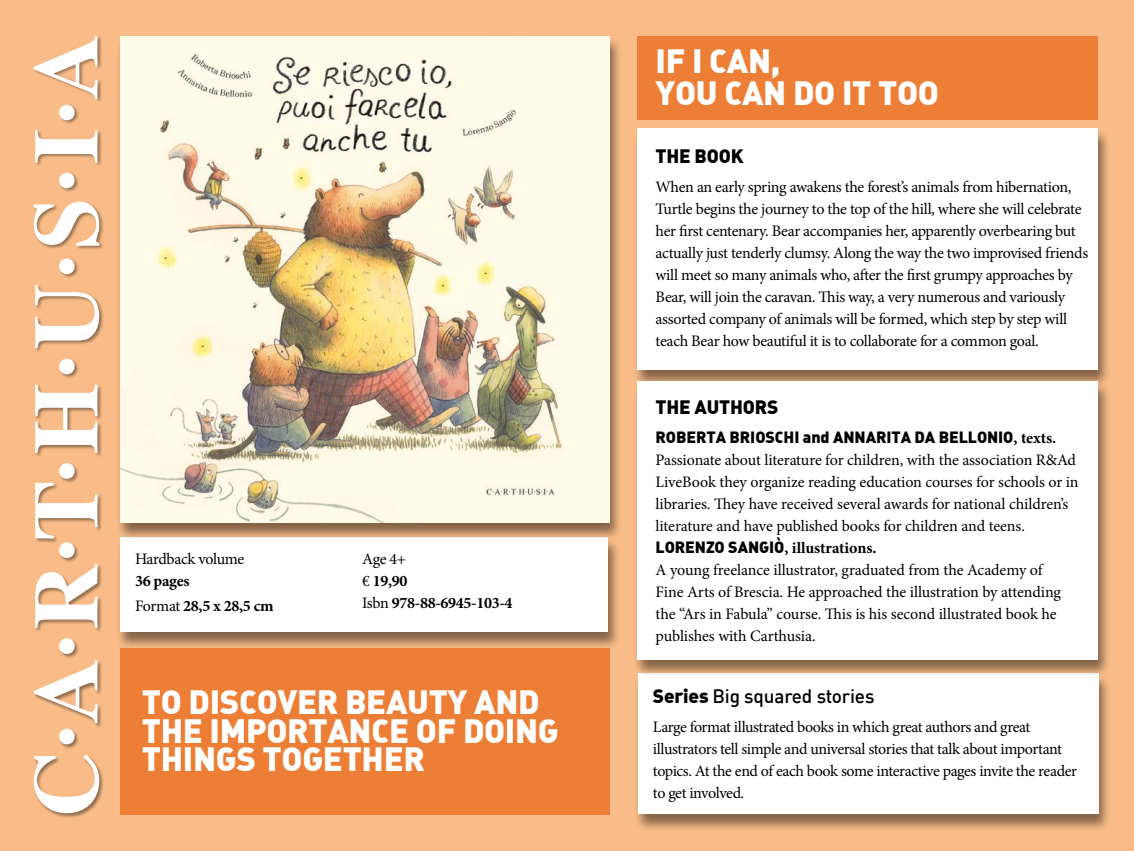
<style>
.page{position:relative;width:1134px;height:851px;background:#fff}
.page>*{position:absolute;margin:0;border:0;box-sizing:border-box;transform-origin:0 0}
.t1{font:700 92.1px "Times";color:#fff}
.t2{font:33px/28.7px "DIN Black Alternate";letter-spacing:-.01em;color:#fff}
.t3{font:500 19px "DIN";letter-spacing:-.01em;color:#000}
.t4{font:19px "DIN Black Alternate";letter-spacing:-.01em;color:#000}
.t5{font:16px/22px "Minion Pro";letter-spacing:-.02em;color:#000}
.t6{font:700 16px/22px "Minion Pro";letter-spacing:-.02em;color:#000}
.t7{font:16px "DIN Black Alternate";letter-spacing:-.005em;color:#000}
.s1{font-weight:400}
.s2{font-family:"Minion Pro";font-weight:700}
.s3{font-family:"DIN Black Alternate"}
.s4{font-weight:700}
.s5{font-family:"DIN Black Alternate";font-weight:400}
</style>
<div class="page">
<div style="left:0;top:0;width:1134px;height:850px;background:#f9bc88"></div>
<div style="left:633px;top:673px;width:478px;height:159px;background:#000;opacity:.47"></div>
<div style="left:638px;top:673px;width:460px;height:141px;background:#fff"></div>
<div style="left:638px;top:36px;width:460px;height:84px;background:#ed7e36"></div>
<div style="left:116px;top:537px;width:505px;height:112px;background:#000;opacity:.47"></div>
<div style="left:121px;top:537px;width:487px;height:94px;background:#fff"></div>
<div style="left:633px;top:129px;width:478px;height:259px;background:#000;opacity:.47"></div>
<div style="left:638px;top:129px;width:460px;height:241px;background:#fff"></div>
<div style="left:633px;top:381px;width:478px;height:296px;background:#000;opacity:.47"></div>
<div style="left:638px;top:381px;width:460px;height:278px;background:#fff"></div>
<div style="left:120px;top:648px;width:489px;height:166px;background:#ed7e36"></div>
<div style="left:116px;top:37px;width:506px;height:503px;background:#000;opacity:.47"></div>
<img style="left:121px;top:36px;width:488px;height:486px">
<div style="left:33px;top:35px;width:71px;height:783px;background:#000;opacity:.41"></div>
<h1 class="t1" style="left:11px;top:817px;width:785px;rotate:-90deg">C·A·R·T·H·U·S·I·A</h1>
<p class="t5" style="left:135px;top:548px;width:111px">Hardback volume</p>
<p class="t6" style="left:135px;top:569px;width:140px;line-height:24.3px">36 pages<br><span class="s1">Format</span> 28,5 x 28,5 cm</p>
<p class="t6" style="left:362px;top:548px;width:152px"><span class="s1">Age 4+<br>€</span> 19,90<br><span class="s1">Isbn</span> 978-88-6945-103-4</p>
<h2 class="t2" style="left:142px;top:685px;width:419px">TO DISCOVER BEAUTY AND<br>THE IMPORTANCE OF DOING<br>THINGS TOGETHER</h2>
<h2 class="t2" style="left:655px;top:44px;width:285px;line-height:32px">IF I CAN,<br>YOU CAN DO IT TOO</h2>
<p class="t4" style="left:656px;top:143px;width:89px">THE BOOK</p>
<p class="t5" style="left:656px;top:175px;width:434px">When an early spring awakens the forest’s animals from hibernation, Turtle begins the journey to the top of the hill, where she will celebrate her first centenary. Bear accompanies her, apparently overbearing but actually just tenderly clumsy. Along the way the two improvised friends will meet so many animals who, after the first grumpy approaches by Bear, will join the caravan. This way, a very numerous and variously assorted company of animals will be formed, which step by step will teach Bear how beautiful it is to collaborate for a common goal.</p>
<p class="t4" style="left:656px;top:394px;width:124px">THE AUTHORS</p>
<p class="t7" style="left:656px;top:426px;width:402px">ROBERTA BRIOSCHI and ANNARITA DA BELLONIO<span class="s2">, texts.</span></p>
<p class="t5" style="left:656px;top:448px;width:425px">Passionate about literature for children, with the association R&amp;Ad LiveBook they organize reading education courses for schools or in libraries. They have received several awards for national children’s literature and have published books for children and teens.<br><span class="s3">LORENZO SANGIÒ</span><span class="s4">, illustrations.<br></span>A young freelance illustrator, graduated from the Academy of<br>Fine Arts of Brescia. He approached the illustration by attending the “Ars in Fabula” course. This is his second illustrated book he publishes with Carthusia.</p>
<p class="t3" style="left:653px;top:684px;width:223px"><span class="s5">Series</span> Big squared stories</p>
<p class="t5" style="left:653px;top:716px;width:426px">Large format illustrated books in which great authors and great illustrators tell simple and universal stories that talk about important topics. At the end of each book some interactive pages invite the reader to get involved.</p>
</div>
